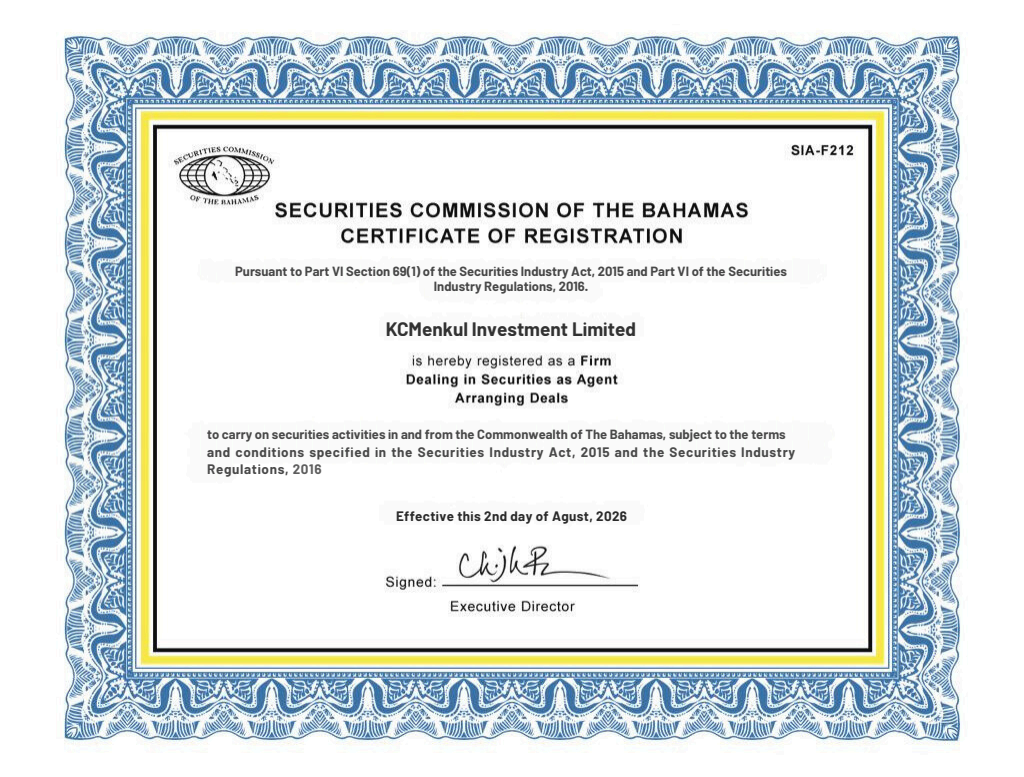
<style>
.page{position:relative;width:1024px;height:777px;background:#fff}
.page>*{position:absolute;margin:0;border:0;box-sizing:border-box;transform-origin:0 0}
.t1{font:700 19px "Barlow";color:#272727}
.t2{font:700 13.4px/17.2px "Barlow";letter-spacing:.05em;color:#494949}
.t3{font:700 13.4px "Barlow";letter-spacing:.025em;color:#2a2a2a}
.t4{font:700 13px "Barlow";color:#474747}
.t5{font:700 13px "Barlow";color:#494949}
.s1{color:#5d5d5d}
</style>
<div class="page">
<img style="left:64px;top:32px;width:896px;height:714px">
<h1 class="t4" style="left:235px;top:263px;width:553px">Pursuant to Part VI Section 69(1) of the Securities Industry Act, 2015 and Part VI of the Securities</h1>
<p class="t4" style="left:434px;top:278px;width:156px">Industry Regulations, 2016.</p>
<h1 class="t1" style="left:385px;top:317px;width:252px">KCMenkul Investment L m ted</h1>
<p class="t5" style="left:207px;top:426px;width:580px">to carry on securities activities in and from the Commonwealth of The Bahamas, subject to the terms</p>
<p class="t2" style="left:207px;top:443px;width:590px">and conditions specified in the Securities Industry Act, 2015 and the Securities Industry<br>Regulations, <span class="s1">2016</span></p>
<p class="t3" style="left:396px;top:508px;width:232px">Effective this 2nd day of Agust, 2026</p>
</div>
